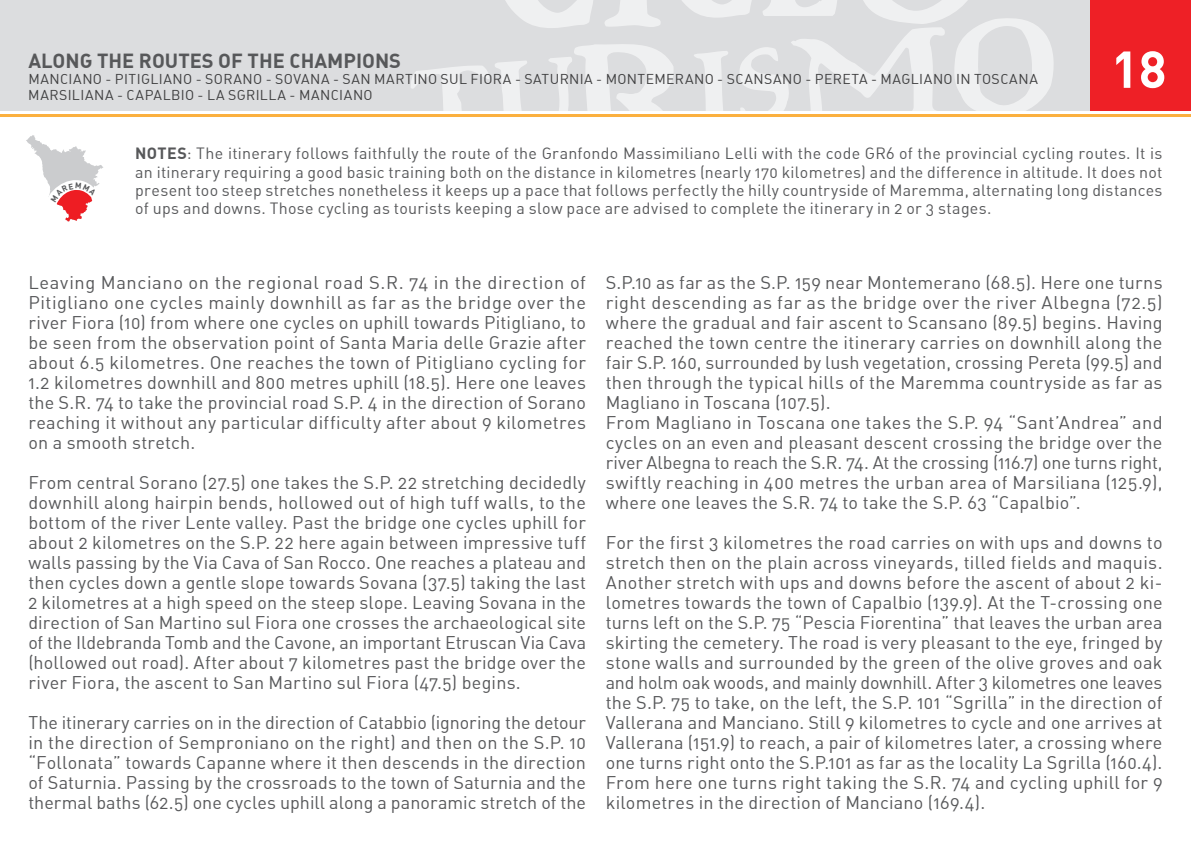
<style>
.page{position:relative;width:1191px;height:851px;background:#fff}
.page>*{position:absolute;margin:0;border:0;box-sizing:border-box;transform-origin:0 0}
.t1{font:700 51px "DIN";color:#fff}
.t2{font:700 20px "DIN Alternate";color:#57585a}
.t3{font:18px/20px "DIN Alternate";letter-spacing:.015em;color:#57585a;text-align:justify}
.t4{font:16px/18px "DIN Alternate";letter-spacing:.02em;color:#57585a;text-align:justify}
.t5{font:14px "DIN Alternate";letter-spacing:.035em;color:#3e3e3f}
.s1{font-weight:700}
</style>
<div class="page">
<div style="left:0;top:0;width:1191px;height:111px;background:#dcdddf"></div>
<hr style="left:0;top:114px;width:1191px;height:3px;background:#fbb03f">
<svg style="left:411px;top:0;width:643px;height:111px"></svg>
<div style="left:1090px;top:0;width:101px;height:111px;background:#ee2026"></div>
<svg style="left:26px;top:135px;width:77px;height:87px"></svg>
<p class="t2" style="left:28px;top:47px;width:38px">ALONG</p>
<p class="t2" style="left:97px;top:47px;width:13px">THE</p>
<p class="t2" style="left:139px;top:47px;width:52px">ROUTES</p>
<p class="t2" style="left:218px;top:47px;width:43px">OF THE</p>
<p class="t2" style="left:289px;top:47px;width:14px">CHAM</p>
<p class="t2" style="left:343px;top:47px;width:32px">PIONS</p>
<p class="t5" style="left:28px;top:70px;width:117px">Manciano - Pitiglia</p>
<p class="t5" style="left:173px;top:70px;width:52px">no - Sora</p>
<p class="t5" style="left:243px;top:70px;width:51px">no - Sova</p>
<p class="t5" style="left:310px;top:70px;width:178px">na - San Marti no sul Fiora</p>
<p class="t5" style="left:515px;top:70px;width:387px">- Saturnia - Montem erano - Scansano - Pereta - Maglia</p>
<p class="t5" style="left:933px;top:70px;width:51px">no in Tosca</p>
<p class="t5" style="left:1018px;top:70px;width:20px">na</p>
<p class="t5" style="left:28px;top:86px;width:21px">Marsilia</p>
<p class="t5" style="left:94px;top:86px;width:51px">na - Capalbio</p>
<p class="t5" style="left:198px;top:86px;width:49px">- La Sgrilla</p>
<p class="t5" style="left:289px;top:86px;width:82px">- Manciano</p>
<h1 class="t1" style="left:1111px;top:36px;width:57px">18</h1>
<p class="t4" style="left:135px;top:144px;width:1028px"><span class="s1">NOTES</span>: The itinerary follows faithfully the route of the Granfondo Massimiliano Lelli with the code GR6 of the provincial cycling routes. It is an itinerary requiring a good basic training both on the distance in kilometres (nearly 170 kilometres) and the difference in altitude. It does not present too steep stretches nonetheless it keeps up a pace that follows perfectly the hilly countryside of Maremma, alternating long distances of ups and downs. Those cycling as tourists keeping a slow pace are advised to complete the itinerary in 2 or 3 stages.</p>
<p class="t3" style="left:28px;top:272px;width:559px">Leaving Manciano on the regional road S.R. 74 in the direction of Pitigliano one cycles mainly downhill as far as the bridge over the river Fiora (10) from where one cycles on uphill towards Pitigliano, to be seen from the observation point of Santa Maria delle Grazie after about 6.5 kilometres. One reaches the town of Pitigliano cycling for 1.2 kilometres downhill and 800 metres uphill (18.5). Here one leaves the S.R. 74 to take the provincial road S.P. 4 in the direction of Sorano reaching it without any particular difficulty after about 9 kilometres on a smooth stretch.</p>
<p class="t3" style="left:28px;top:472px;width:559px">From central Sorano (27.5) one takes the S.P. 22 stretching decidedly downhill along hairpin bends, hollowed out of high tuff walls, to the bottom of the river Lente valley. Past the bridge one cycles uphill for about 2 kilometres on the S.P. 22 here again between impressive tuff walls passing by the Via Cava of San Rocco. One reaches a plateau and then cycles down a gentle slope towards Sovana (37.5) taking the last 2 kilometres at a high speed on the steep slope. Leaving Sovana in the direction of San Martino sul Fiora one crosses the archaeological site of the Ildebranda Tomb and the Cavone, an important Etruscan Via Cava (hollowed out road). After about 7 kilometres past the bridge over the river Fiora, the ascent to San Martino sul Fiora (47.5) begins.</p>
<p class="t3" style="left:28px;top:712px;width:559px">The itinerary carries on in the direction of Catabbio (ignoring the detour in the direction of Semproniano on the right) and then on the S.P. 10 “Follonata” towards Capanne where it then descends in the direction of Saturnia. Passing by the crossroads to the town of Saturnia and the thermal baths (62.5) one cycles uphill along a panoramic stretch of the</p>
<p class="t3" style="left:606px;top:272px;width:558px;text-align:left">S.P.10 as far as the S.P. 159 near Montemerano (68.5). Here one turns right descending as far as the bridge over the river Albegna (72.5) where the gradual and fair ascent to Scansano (89.5) begins. Having reached the town centre the itinerary carries on downhill along the fair S.P. 160, surrounded by lush vegetation, crossing Pereta (99.5) and then through the typical hills of the Maremma countryside as far as Magliano in Toscana (107.5).<br>From Magliano in Toscana one takes the S.P. 94 “Sant’Andrea” and cycles on an even and pleasant descent crossing the bridge over the river Albegna to reach the S.R. 74. At the crossing (116.7) one turns right, swiftly reaching in 400 metres the urban area of Marsiliana (125.9), where one leaves the S.R. 74 to take the S.P. 63 “Capalbio”.</p>
<p class="t3" style="left:606px;top:532px;width:558px">For the first 3 kilometres the road carries on with ups and downs to stretch then on the plain across vineyards, tilled fields and maquis.<br>Another stretch with ups and downs before the ascent of about 2 ki&shy;lometres towards the town of Capalbio (139.9). At the T-crossing one turns left on the S.P. 75 “Pescia Fiorentina” that leaves the urban area skirting the cemetery. The road is very pleasant to the eye, fringed by stone walls and surrounded by the green of the olive groves and oak and holm oak woods, and mainly downhill. After 3 kilometres one leaves the S.P. 75 to take, on the left, the S.P. 101 “Sgrilla” in the direction of Vallerana and Manciano. Still 9 kilometres to cycle and one arrives at Vallerana (151.9) to reach, a pair of kilometres later, a crossing where one turns right onto the S.P.101 as far as the locality La Sgrilla (160.4).<br>From here one turns right taking the S.R. 74 and cycling uphill for 9 kilometres in the direction of Manciano (169.4).</p>
</div>
